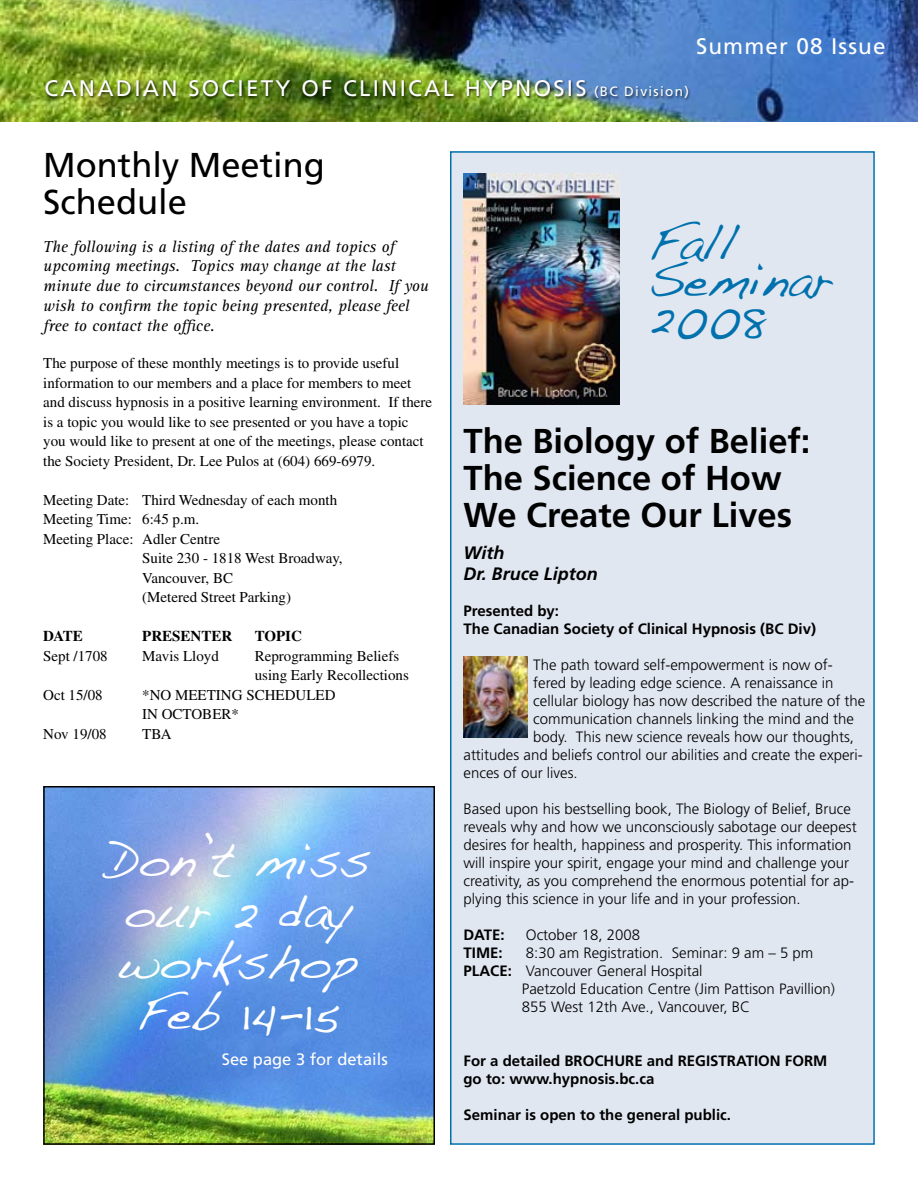
<style>
.page{position:relative;width:918px;height:1188px;background:#fff}
.page>*{position:absolute;margin:0;border:0;box-sizing:border-box;transform-origin:0 0}
.t1{font:49.5px/51px "Handwriting Dakota";color:#fff;text-align:center}
.t2{font:49.5px/36.8px "Handwriting Dakota";color:#0071ad}
.t3{font:700 34.5px/36.8px "Frutiger";color:#000}
.t4{font:34.5px/36.8px "Frutiger";color:#000}
.t5{font:22.5px "Frutiger";letter-spacing:.1em;color:#fff}
.t6{font:22.5px "Frutiger";letter-spacing:.05em;color:#fff}
.t7{font:italic 700 18px/21px "Frutiger";color:#000}
.t8{font:italic 16.5px/19.8px "Rotis Serif";color:#000}
.t9{font:16.5px "Frutiger";color:#fff}
.t10{font:300 15px/18px "Frutiger";color:#000}
.t11{font:15px/19.5px "Times";color:#000}
.t12{font:700 15px/18px "Frutiger";color:#000}
.t13{font:700 15px "Times";color:#000}
.s1{font-size:13.5px}
.s2{font-weight:700}
</style>
<div class="page">
<img style="left:0;top:0;width:918px;height:122px">
<div style="left:43px;top:78px;width:649px;height:25px;background:#000;opacity:.75"></div>
<div style="left:451px;top:152px;width:423px;height:992px;background:#e1e7f1"></div>
<div style="left:450px;top:151px;width:425px;height:994px;border:2px solid #0071ad"></div>
<img style="left:464px;top:174px;width:156px;height:230px">
<img style="left:464px;top:656px;width:64px;height:81px">
<img style="left:46px;top:789px;width:386px;height:353px">
<div style="left:43px;top:786px;width:392px;height:359px;border:2px solid #000"></div>
<h3 class="t6" style="left:696px;top:33px;width:191px">Summer 08 Issue</h3>
<h3 class="t5" style="left:44px;top:75px;width:646px">CANADIAN SOCIETY OF CLINICAL HYPNOSIS <span class="s1">(BC Division)</span></h3>
<h2 class="t4" style="left:43px;top:147px;width:283px">Monthly Meeting<br>Schedule</h2>
<p class="t8" style="left:43px;top:237px;width:387px">The following is a listing of the dates and topics of upcoming meetings. Topics may change at the last minute due to circumstances beyond our control. If you wish to confirm the topic being presented, please feel free to contact the office.</p>
<p class="t11" style="left:43px;top:353px;width:391px">The purpose of these monthly meetings is to provide useful information to our members and a place for members to meet and discuss hypnosis in a positive learning environment. If there is a topic you would like to see presented or you have a topic you would like to present at one of the meetings, please contact the Society President, Dr. Lee Pulos at (604) 669-6979.</p>
<p class="t11" style="left:43px;top:490px;width:295px">Meeting Date: Third Wednesday of each month</p>
<p class="t11" style="left:43px;top:509px;width:158px">Meeting Time: 6:45 p.m.</p>
<p class="t11" style="left:43px;top:529px;width:178px">Meeting Place: Adler Centre</p>
<p class="t11" style="left:142px;top:548px;width:202px">Suite 230 - 1818 West Broadway,</p>
<p class="t11" style="left:142px;top:568px;width:92px">Vancouver, BC</p>
<p class="t11" style="left:142px;top:587px;width:150px">(Metered Street Parking)</p>
<p class="t13" style="left:43px;top:627px;width:41px">DATE</p>
<p class="t13" style="left:142px;top:627px;width:92px">PRESENTER</p>
<p class="t13" style="left:255px;top:627px;width:49px">TOPIC</p>
<p class="t11" style="left:43px;top:646px;width:66px">Sept /1708</p>
<p class="t11" style="left:142px;top:646px;width:78px">Mavis Lloyd</p>
<p class="t11" style="left:255px;top:646px;width:156px">Reprogramming Beliefs using Early Recollections</p>
<p class="t11" style="left:43px;top:685px;width:61px">Oct 15/08</p>
<p class="t11" style="left:142px;top:685px;width:195px">*NO MEETING SCHEDULED<br>IN OCTOBER*</p>
<p class="t11" style="left:43px;top:724px;width:65px">Nov 19/08</p>
<p class="t11" style="left:142px;top:724px;width:31px">TBA</p>
<h1 class="t1" style="left:105px;top:833px;width:267px">Don’t miss our 2 day workshop<br>Feb 14-15</h1>
<p class="t9" style="left:222px;top:1050px;width:167px">See page 3 for details</p>
<h1 class="t2" style="left:648px;top:223px;width:187px">Fall<br>Seminar<br>2008</h1>
<h2 class="t3" style="left:464px;top:423px;width:349px">The Biology of Belief:<br>The Science of How<br>We Create Our Lives</h2>
<p class="t7" style="left:464px;top:542px;width:136px">With<br>Dr. Bruce Lipton</p>
<p class="t12" style="left:464px;top:602px;width:354px">Presented by:<br>The Canadian Society of Clinical Hypnosis (BC Div)</p>
<p class="t10" style="left:533px;top:656px;width:301px">The path toward self-empowerment is now of-</p>
<p class="t10" style="left:533px;top:674px;width:302px">fered by leading edge science. A renaissance in</p>
<p class="t10" style="left:533px;top:692px;width:334px">cellular biology has now described the nature of the</p>
<p class="t10" style="left:533px;top:710px;width:322px">communication channels linking the mind and the</p>
<p class="t10" style="left:533px;top:728px;width:322px">body. This new science reveals how our thoughts,</p>
<p class="t10" style="left:464px;top:746px;width:401px">attitudes and beliefs control our abilities and create the experi-</p>
<p class="t10" style="left:464px;top:764px;width:116px">ences of our lives.</p>
<p class="t10" style="left:464px;top:800px;width:395px">Based upon his bestselling book, The Biology of Belief, Bruce reveals why and how we unconsciously sabotage our deepest desires for health, happiness and prosperity. This information will inspire your spirit, engage your mind and challenge your creativity, as you comprehend the enormous potential for ap&shy;plying this science in your life and in your profession.</p>
<p class="t12" style="left:464px;top:926px;width:43px">DATE:</p>
<p class="t10" style="left:526px;top:926px;width:116px">October 18, 2008</p>
<p class="t12" style="left:464px;top:944px;width:41px">TIME:</p>
<p class="t10" style="left:464px;top:944px;width:351px;text-indent:62px">8:30 am Registration. Seminar: 9 am – 5 pm<br><span class="s2">PLACE:</span> Vancouver General Hospital</p>
<p class="t10" style="left:522px;top:980px;width:315px">Paetzold Education Centre (Jim Pattison Pavillion)<br>855 West 12th Ave., Vancouver, BC</p>
<p class="t12" style="left:464px;top:1052px;width:365px">For a detailed BROCHURE and REGISTRATION FORM go to: www.hypnosis.bc.ca</p>
<p class="t12" style="left:464px;top:1106px;width:269px">Seminar is open to the general public.</p>
</div>
